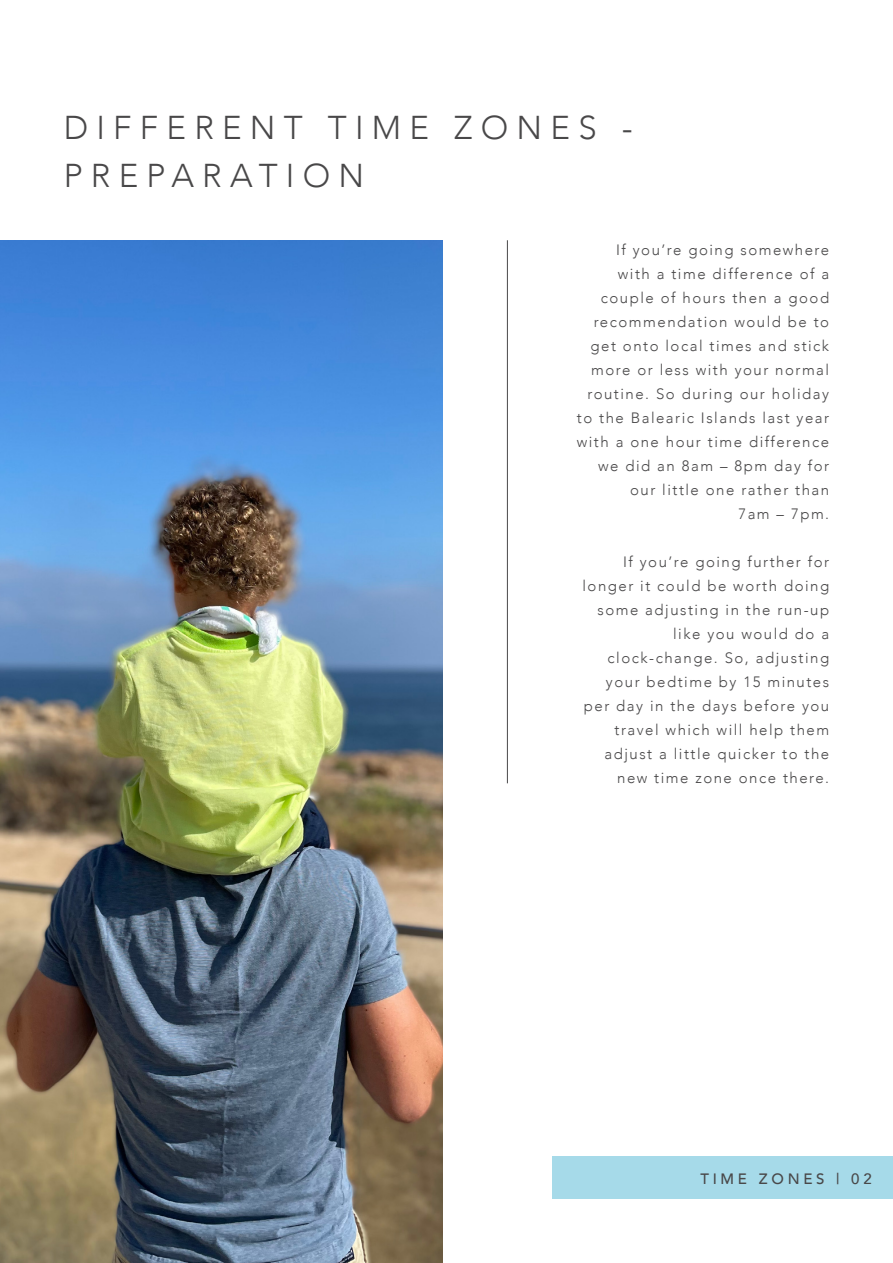
<style>
.page{position:relative;width:893px;height:1263px;background:#fff}
.page>*{position:absolute;margin:0;border:0;box-sizing:border-box;transform-origin:0 0}
.t1{font:300 33px/48px "Avenir";letter-spacing:.25em;color:#494849}
.t2{font:300 15px/24px "Avenir";letter-spacing:.1em;color:#494849;text-align:right}
.t3{font:500 15px "Avenir";letter-spacing:.25em;color:#494849}
</style>
<div class="page">
<hr style="left:507px;top:240px;width:1px;height:543px;background:#494849">
<img style="left:0;top:240px;width:443px;height:1023px">
<div style="left:553px;top:1157px;width:340px;height:42px;background:#a6dae9"></div>
<h1 class="t1" style="left:64px;top:104px;width:570px">DIFFERENT TIME ZONES -<br>PREPARATION</h1>
<p class="t2" style="left:577px;top:238px;width:254px">If you’re going somewhere<br>with a time difference of a couple of hours then a good recommendation would be to get onto local times and stick more or less with your normal routine. So during our holiday to the Balearic Islands last year with a one hour time difference we did an 8am – 8pm day for our little one rather than<br>7am – 7pm.</p>
<p class="t2" style="left:582px;top:550px;width:248px">If you’re going further for longer it could be worth doing some adjusting in the run-up like you would do a clock-change. So, adjusting your bedtime by 15 minutes per day in the days before you travel which will help them adjust a little quicker to the new time zone once there.</p>
<p class="t3" style="left:700px;top:1166px;width:173px">TIME ZONES | 02</p>
</div>
